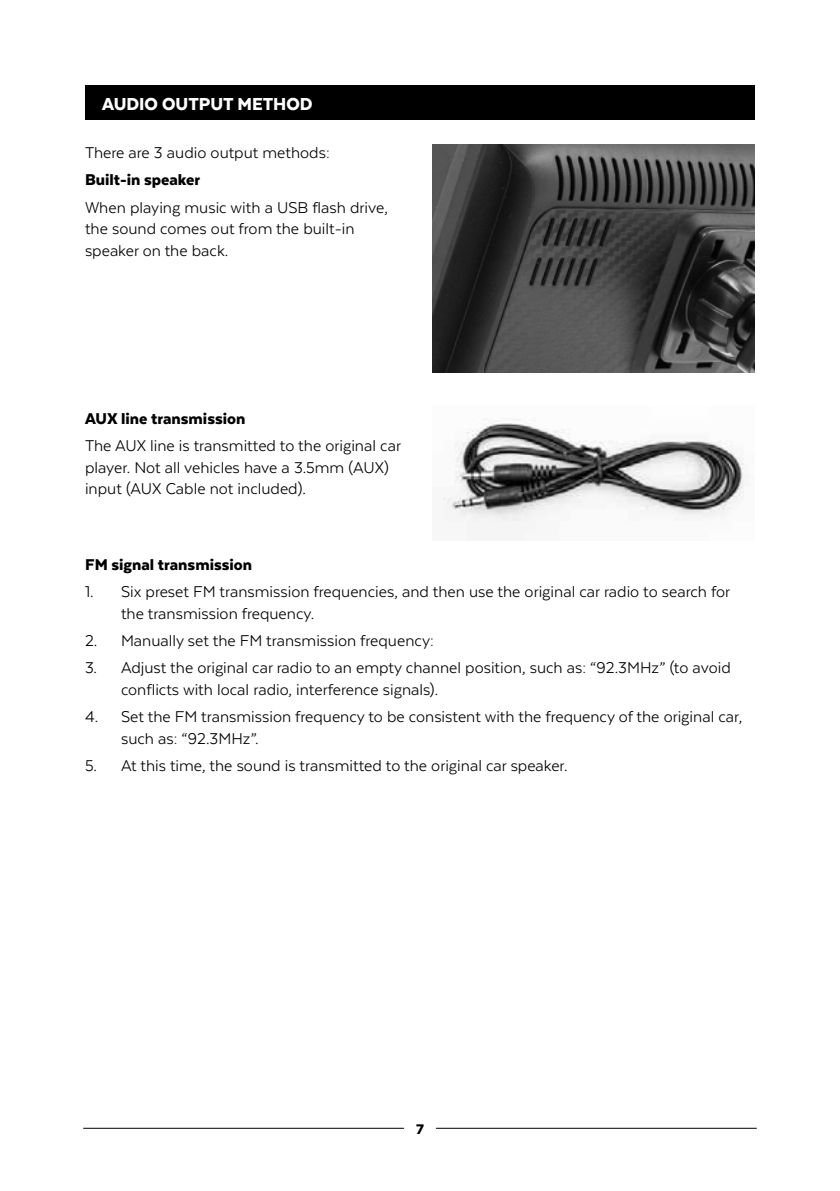
<style>
.page{position:relative;width:840px;height:1191px;background:#fff}
.page>*{position:absolute;margin:0;border:0;box-sizing:border-box;transform-origin:0 0}
.t1{font:900 20px "Texta";color:#fff}
.t2{font:18px/21.6px "Texta";color:#000}
.t3{font:900 18px "Texta";color:#000}
.t4{font:900 16px "Texta";color:#000}
</style>
<div class="page">
<hr style="left:83px;top:1128px;width:321px;height:1px;background:#000">
<hr style="left:436px;top:1128px;width:320px;height:1px;background:#000">
<div style="left:85px;top:85px;width:669px;height:35px;background:#000"></div>
<img style="left:432px;top:145px;width:322px;height:228px">
<img style="left:443px;top:419px;width:301px;height:103px">
<p class="t1" style="left:102px;top:93px;width:212px">AUDIO OUTPUT METHOD</p>
<p class="t2" style="left:85px;top:142px;width:246px">There are 3 audio output methods:</p>
<p class="t3" style="left:85px;top:171px;width:117px">Built-in speaker</p>
<p class="t2" style="left:85px;top:196px;width:304px">When playing music with a USB flash drive, the sound comes out from the built-in speaker on the back.</p>
<p class="t3" style="left:85px;top:409px;width:162px">AUX line transmission</p>
<p class="t2" style="left:85px;top:435px;width:317px">The AUX line is transmitted to the original car player. Not all vehicles have a 3.5mm (AUX) input (AUX Cable not included).</p>
<p class="t3" style="left:85px;top:555px;width:168px">FM signal transmission</p>
<p class="t2" style="left:121px;top:580px;width:610px;text-indent:-36px">1. Six preset FM transmission frequencies, and then use the original car radio to search for the transmission frequency.</p>
<p class="t2" style="left:85px;top:629px;width:350px">2. Manually set the FM transmission frequency:</p>
<p class="t2" style="left:121px;top:657px;width:611px;text-indent:-36px">3. Adjust the original car radio to an empty channel position, such as: “92.3MHz” (to avoid conflicts with local radio, interference signals).</p>
<p class="t2" style="left:121px;top:705px;width:622px;text-indent:-36px">4. Set the FM transmission frequency to be consistent with the frequency of the original car, such as: “92.3MHz”.</p>
<p class="t2" style="left:85px;top:754px;width:484px">5. At this time, the sound is transmitted to the original car speaker.</p>
<p class="t4" style="left:416px;top:1121px;width:9px">7</p>
</div>
